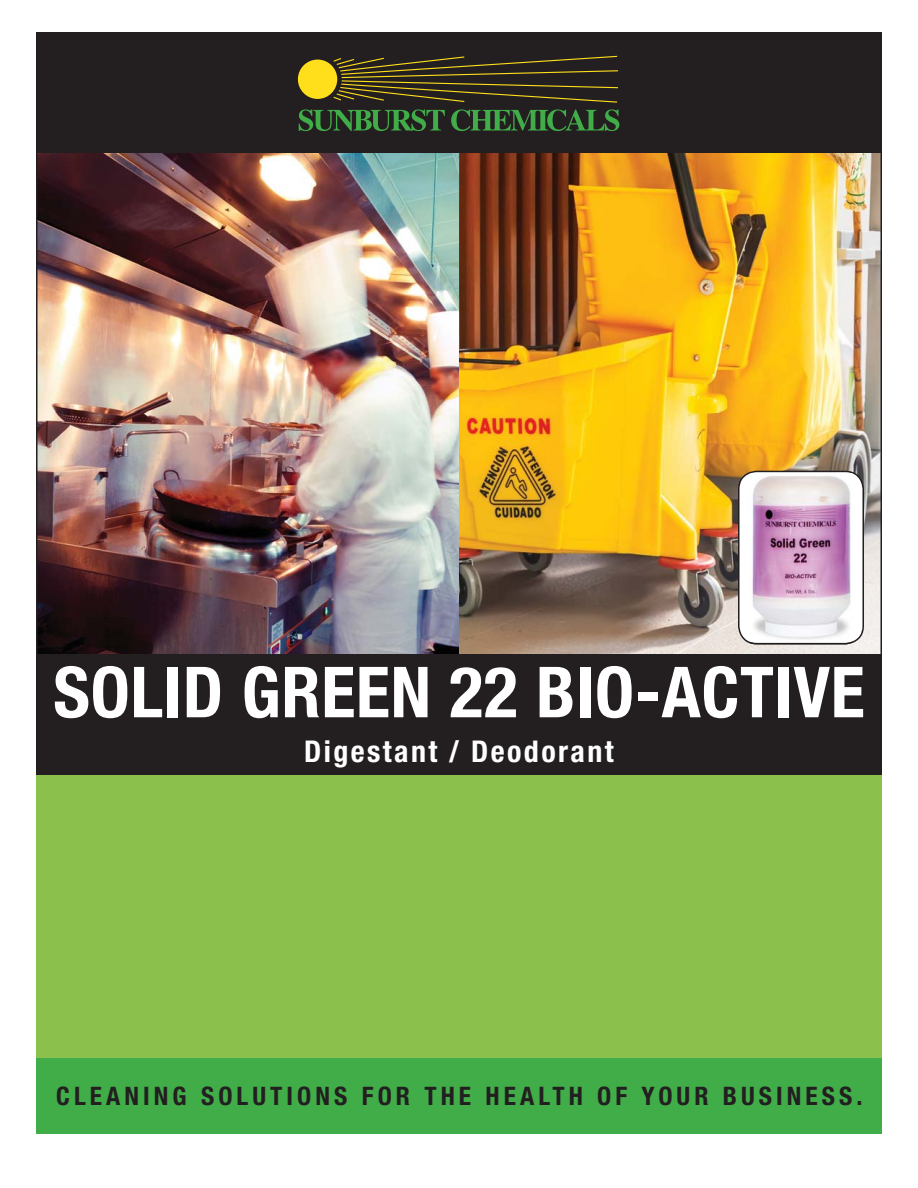
<style>
.page{position:relative;width:918px;height:1188px;background:#fff}
.page>*{position:absolute;margin:0;border:0;box-sizing:border-box;transform-origin:0 0}
.t1{font:700 condensed 70.5px "Helvetica Neue LT Std";letter-spacing:.01em;color:#fff}
.t2{font:700 condensed 30px "Helvetica Neue LT Std";letter-spacing:.08em;color:#fff}
.t3{font:700 condensed 25.5px "Helvetica Neue LT Std";letter-spacing:.16em;color:#231f20}
</style>
<div class="page">
<img style="left:459px;top:153px;width:421px;height:501px">
<img style="left:38px;top:153px;width:421px;height:501px">
<div style="left:36px;top:775px;width:846px;height:283px;background:#8ac04b"></div>
<div style="left:36px;top:1058px;width:846px;height:76px;background:#41ad49"></div>
<div style="left:36px;top:654px;width:846px;height:121px;background:#231f20"></div>
<svg style="left:738px;top:471px;width:126px;height:173px"></svg>
<hr style="left:36px;top:108px;width:2px;height:546px;background:#231f20">
<div style="left:36px;top:32px;width:846px;height:121px;background:#231f20"></div>
<div style="left:298px;top:60px;width:39px;height:39px;background:#ffdf1b;border-radius:50%"></div>
<svg style="left:299px;top:109px;width:146px;height:22px"></svg>
<svg style="left:451px;top:109px;width:168px;height:22px"></svg>
<svg style="left:332px;top:55px;width:286px;height:48px"></svg>
<img style="left:749px;top:473px;width:104px;height:169px">
<img style="left:749px;top:642px;width:104px;height:2px">
<hr style="left:880px;top:120px;width:2px;height:546px;background:#231f20">
<h1 class="t1" style="left:53px;top:665px;width:813px">SOLID GREEN 22 BIO-ACTIVE</h1>
<p class="t2" style="left:304px;top:740px;width:311px">Digestant / Deodorant</p>
<p class="t3" style="left:56px;top:1087px;width:808px">CLEANING SOLUTIONS FOR THE HEALTH OF YOUR BUSINESS.</p>
</div>
